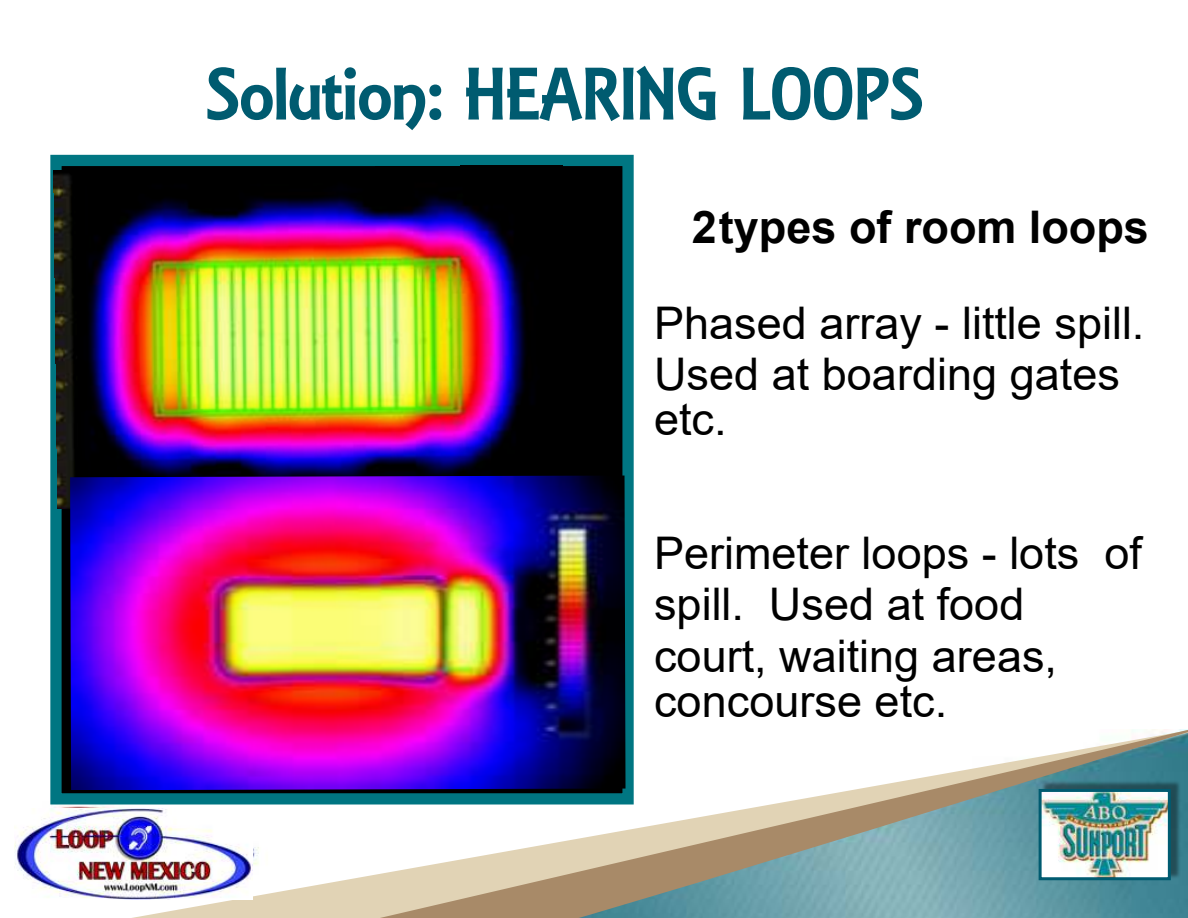
<style>
.page{position:relative;width:1188px;height:918px;background:#fff}
.page>*{position:absolute;margin:0;border:0;box-sizing:border-box;transform-origin:0 0}
.t1{font:72px "Estelle Black SF";color:#005b70}
.t2{font:45px/51.6px "Arial";color:#000}
.t3{font:700 45px "Arial";color:#000}
</style>
<div class="page">
<svg style="left:80px;top:805px;width:258px;height:113px"></svg>
<svg style="left:338px;top:729px;width:850px;height:189px"></svg>
<img style="left:1039px;top:779px;width:141px;height:101px">
<img style="left:1043px;top:793px;width:124px;height:83px">
<div style="left:1039px;top:789px;width:132px;height:91px;border:3px solid #005b70"></div>
<div style="left:50px;top:155px;width:584px;height:650px;background:#000;border:11px solid #007682"></div>
<img style="left:53px;top:165px;width:511px;height:344px">
<img style="left:70px;top:476px;width:556px;height:314px">
<img style="left:15px;top:808px;width:237px;height:92px">
<h1 class="t1" style="left:206px;top:50px;width:719px">Solution: HEARING LOOPS</h1>
<p class="t3" style="left:692px;top:210px;width:459px">2 types of room loops</p>
<p class="t2" style="left:654px;top:301px;width:492px">Phased array - little spill.<br>Used at boarding gates</p>
<p class="t2" style="left:654px;top:398px;width:74px">etc.</p>
<p class="t2" style="left:654px;top:531px;width:489px">Perimeter loops - lots of spill. Used at food court, waiting areas,</p>
<p class="t2" style="left:654px;top:679px;width:295px">concourse etc.</p>
</div>
